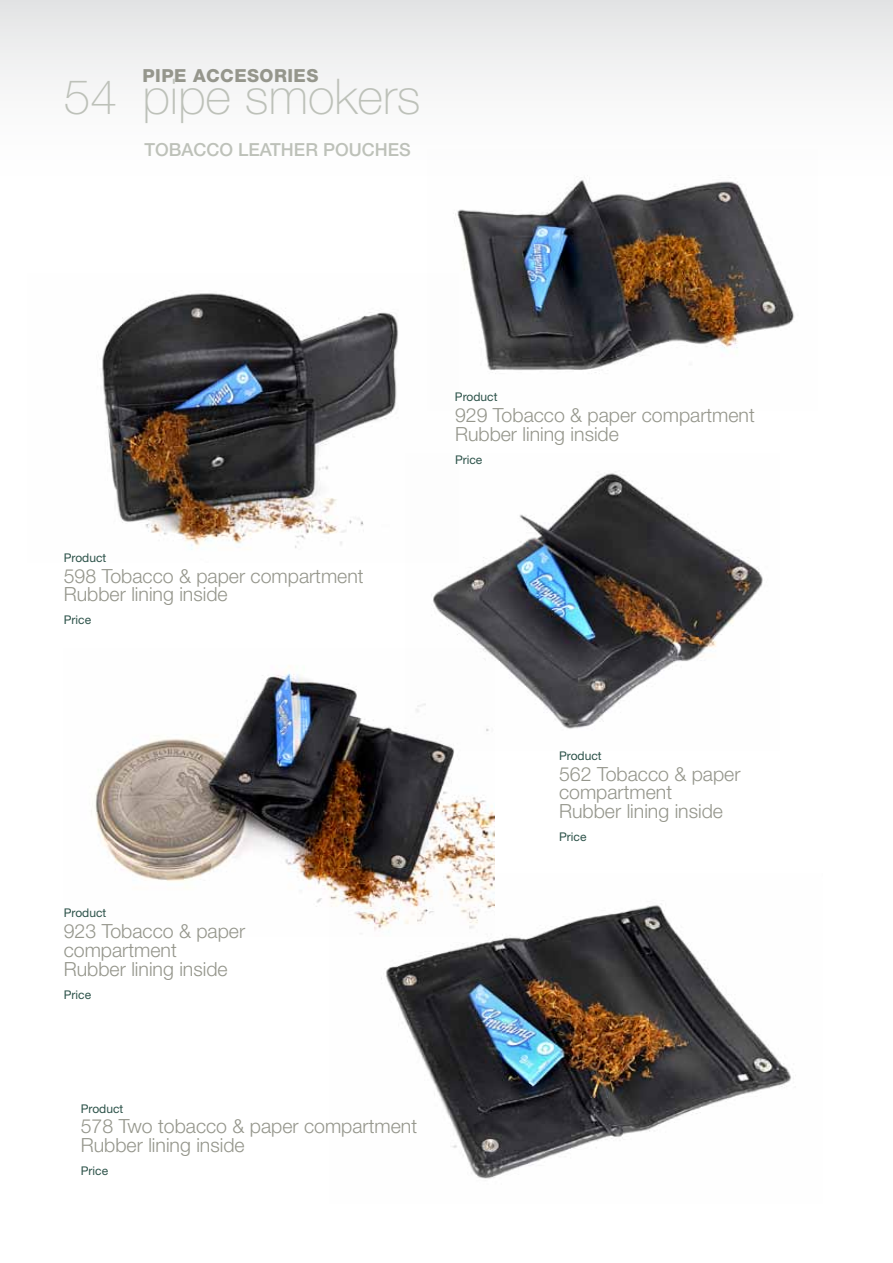
<style>
.page{position:relative;width:893px;height:1263px;background:#fff}
.page>*{position:absolute;margin:0;border:0;box-sizing:border-box;transform-origin:0 0}
.t1{font:100 49.35px "Helvetica Neue";color:#bdc1b9}
.t2{font:300 19.5px/18.8px "Helvetica Neue";color:#95968c}
.t3{font:500 18px "Helvetica Neue";color:#bdc1b9}
.t4{font:800 18px "Helvetica Neue";letter-spacing:.025em;color:#95968c}
.t5{font:12px "Helvetica Neue";color:#2d534a}
.s1{font-size:48px}
</style>
<div class="page">
<div style="left:0;top:0;width:893px;height:202px;background:linear-gradient(to bottom,#e6e7e8,#fff)"></div>
<img style="left:91px;top:665px;width:404px;height:242px">
<img style="left:102px;top:293px;width:296px;height:257px">
<img style="left:427px;top:149px;width:391px;height:225px">
<img style="left:405px;top:471px;width:358px;height:279px">
<img style="left:330px;top:873px;width:461px;height:306px">
<p class="t4" style="left:142px;top:65px;width:177px">PIPE ACCESORIES</p>
<h1 class="t1" style="left:64px;top:69px;width:358px"><span class="s1">54</span> pipe smokers</h1>
<p class="t3" style="left:145px;top:139px;width:106px">TOBACCO LEATHER</p>
<p class="t3" style="left:323px;top:139px;width:65px">POUCHES</p>
<p class="t5" style="left:64px;top:550px;width:44px">Product</p>
<p class="t2" style="left:64px;top:566px;width:301px">598 Tobacco &amp; paper compartment<br>Rubber lining inside</p>
<p class="t5" style="left:64px;top:613px;width:29px">Price</p>
<p class="t5" style="left:455px;top:390px;width:44px">Product</p>
<p class="t2" style="left:455px;top:405px;width:301px">929 Tobacco &amp; paper compartment<br>Rubber lining inside</p>
<p class="t5" style="left:455px;top:452px;width:29px">Price</p>
<p class="t5" style="left:64px;top:906px;width:44px">Product</p>
<p class="t2" style="left:64px;top:921px;width:183px">923 Tobacco &amp; paper compartment<br>Rubber lining inside</p>
<p class="t5" style="left:64px;top:987px;width:29px">Price</p>
<p class="t5" style="left:81px;top:1101px;width:44px">Product</p>
<p class="t2" style="left:81px;top:1117px;width:338px">578 Two tobacco &amp; paper compartment<br>Rubber lining inside</p>
<p class="t5" style="left:81px;top:1164px;width:29px">Price</p>
<p class="t5" style="left:559px;top:748px;width:44px">Product</p>
<p class="t2" style="left:559px;top:764px;width:183px">562 Tobacco &amp; paper compartment<br>Rubber lining inside</p>
<p class="t5" style="left:559px;top:829px;width:29px">Price</p>
</div>
